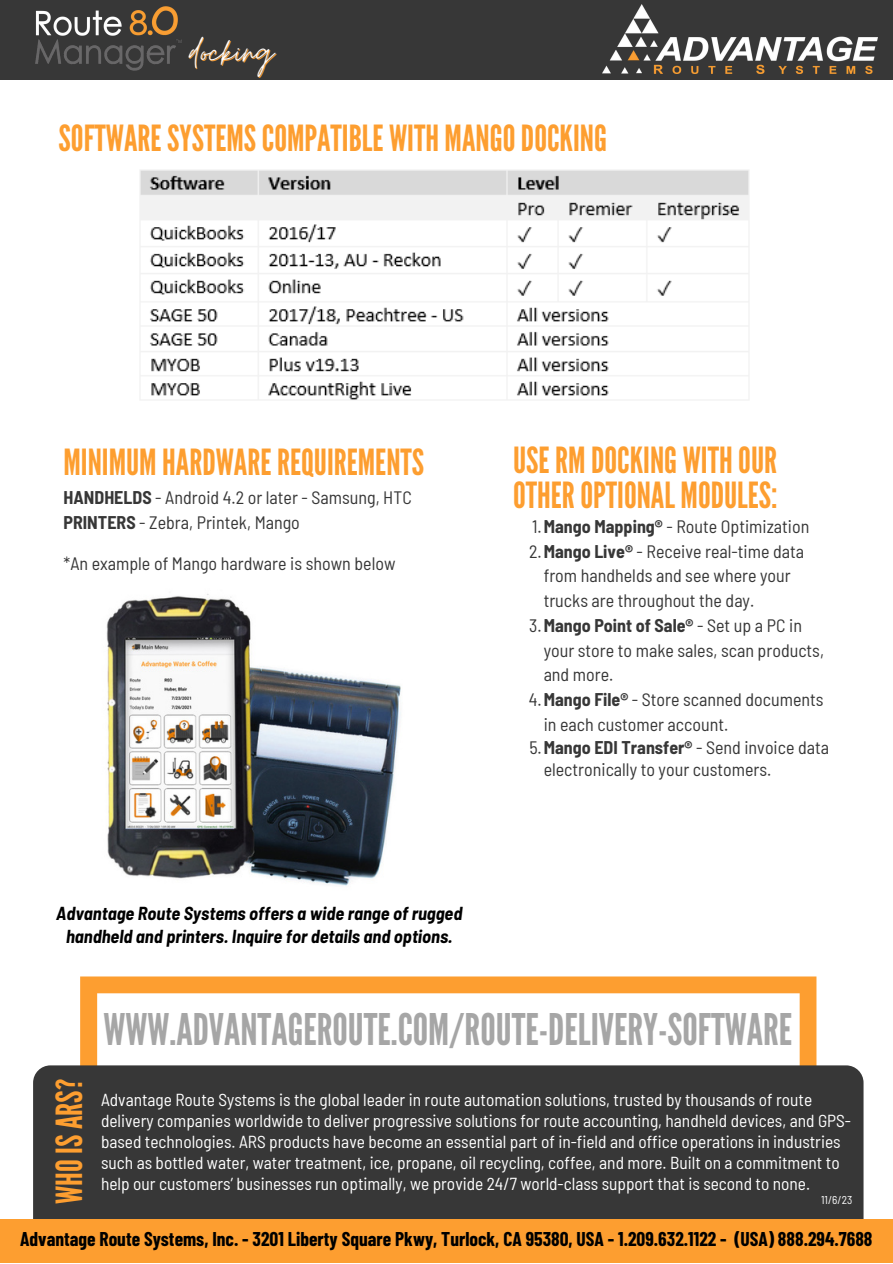
<style>
.page{position:relative;width:893px;height:1264px;background:#fff}
.page>*{position:absolute;margin:0;border:0;box-sizing:border-box;transform-origin:0 0}
.t1{font:43.5px "League Gothic";color:#a6a6a6}
.t2{font:42.15px "Moon Time";color:#fff}
.t3{font:36px/34.8px "League Gothic";color:#fd9e30}
.t4{font:700 19.5px "Barlow Condensed";color:#000}
.t5{font:italic 700 semi-condensed 18.3px/22.4px "Barlow";color:#000;text-align:center}
.t6{font:semi-condensed 18px/24.8px "Barlow";color:#373737}
.t7{font:semi-condensed 17.4px/20.9px "Barlow";color:#fff}
.t8{font:semi-condensed 11.4px "Barlow";color:#fff}
.s1{font-weight:700}
</style>
<div class="page">
<div style="left:0;top:0;width:892px;height:79px;background:#373737"></div>
<svg style="left:80px;top:976px;width:736px;height:89px"></svg>
<div style="left:33px;top:1065px;width:830px;height:154px;background:#373737"></div>
<div style="left:0;top:1219px;width:892px;height:43px;background:#fd9e30"></div>
<img style="left:140px;top:170px;width:609px;height:230px">
<img style="left:106px;top:594px;width:295px;height:292px">
<img style="left:602px;top:5px;width:275px;height:68px">
<img style="left:35px;top:6px;width:146px;height:65px">
<p class="t2" style="left:189px;top:26px;width:86px">docking</p>
<p class="t3" style="left:59px;top:122px;width:550px">SOFTWARESYSTEMSCOMPATIBLE WITH MANGODOCKING</p>
<p class="t3" style="left:63px;top:445px;width:362px">MINIMUM HARDWAREREQUIREMENTS</p>
<p class="t6" style="left:63px;top:484px;width:350px"><span class="s1">HANDHELDS</span> - Android 4.2 or later - Samsung, HTC</p>
<p class="t6" style="left:63px;top:509px;width:238px"><span class="s1">PRINTERS</span> - Zebra, Printek, Mango</p>
<p class="t6" style="left:63px;top:550px;width:333px">*An example of Mango hardware is shown below</p>
<p class="t5" style="left:56px;top:901px;width:407px">Advantage Route Systems offers a wide range of rugged handheld and printers. Inquire for details and options.</p>
<p class="t3" style="left:513px;top:444px;width:266px">USERM DOCKING WITHOUR<br>OTHEROPTIONAL MODULES:</p>
<p class="t6" style="left:532px;top:513px;width:279px">1.<span class="s1">Mango Mapping®</span> - Route Optimization</p>
<p class="t6" style="left:543px;top:538px;width:262px;text-indent:-14px">2.<span class="s1">Mango Live®</span> - Receive real-time data from handhelds and see where your trucks are throughout the day.</p>
<p class="t6" style="left:543px;top:612px;width:282px;text-indent:-14px">3.<span class="s1">Mango Point of Sale®</span> - Set up a PC in your store to make sales, scan products, and more.</p>
<p class="t6" style="left:543px;top:686px;width:281px;text-indent:-15px">4.<span class="s1">Mango File®</span> - Store scanned documents in each customer account.</p>
<p class="t6" style="left:543px;top:736px;width:287px;line-height:21.3px;text-indent:-14px">5.<span class="s1">Mango EDI Transfer®</span> - Send invoice data electronically to your customers.</p>
<p class="t3" style="left:53px;top:1203px;width:126px;rotate:-90deg">WHOISARS?</p>
<p class="t1" style="left:103px;top:1004px;width:690px">WWW.ADVANTAGEROUTE.COM/ROUTE-DELIVERY-SOFTWARE</p>
<p class="t7" style="left:101px;top:1088px;width:751px">Advantage Route Systems is the global leader in route automation solutions, trusted by thousands of route delivery companies worldwide to deliver progressive solutions for route accounting, handheld devices, and GPS&shy;based technologies. ARS products have become an essential part of in-field and office operations in industries such as bottled water, water treatment, ice, propane, oil recycling, coffee, and more. Built on a commitment to help our customers’ businesses run optimally, we provide 24/7 world-class support that is second to none.</p>
<p class="t8" style="left:821px;top:1192px;width:33px">11/6/23</p>
<p class="t4" style="left:20px;top:1226px;width:853px">Advantage Route Systems, Inc. - 3201 Liberty Square Pkwy, Turlock, CA 95380, USA - 1.209.632.1122 - (USA) 888.294.7688</p>
</div>
